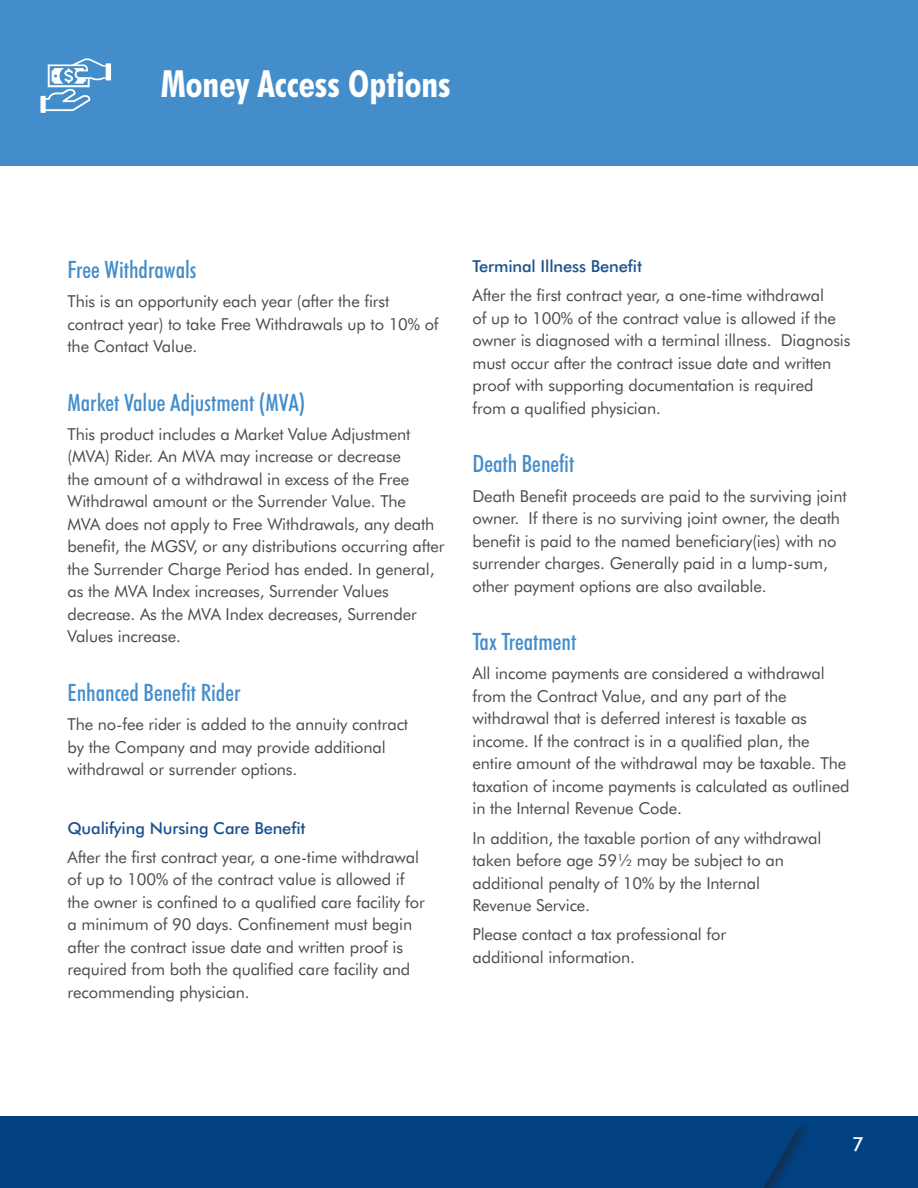
<style>
.page{position:relative;width:918px;height:1188px;background:#fff}
.page>*{position:absolute;margin:0;border:0;box-sizing:border-box;transform-origin:0 0}
.t1{font:700 condensed 37.5px "Futura BT";color:#fff}
.t2{font:500 condensed 24px "Futura BT";color:#448dcb}
.t3{font:500 19.5px "Futura BT";color:#fff}
.t4{font:16.5px/22.5px "Futura BT";letter-spacing:-.01em;color:#4b4c4d}
.t5{font:500 16.5px "Futura BT";letter-spacing:-.01em;color:#1d528f}
</style>
<div class="page">
<div style="left:0;top:0;width:918px;height:166px;background:#448dcb"></div>
<div style="left:0;top:1116px;width:918px;height:72px;background:#014081"></div>
<svg style="left:764px;top:1126px;width:41px;height:62px"></svg>
<svg style="left:41px;top:58px;width:70px;height:55px"></svg>
<p class="t1" style="left:161px;top:60px;width:291px">Money Access Options</p>
<p class="t2" style="left:68px;top:255px;width:130px">Free Withdrawals</p>
<p class="t4" style="left:68px;top:290px;width:373px">This is an opportunity each year (after the first contract year) to take Free Withdrawals up to 10% of the Contact Value.</p>
<p class="t2" style="left:68px;top:388px;width:239px">Market Value Adjustment (MVA)</p>
<p class="t4" style="left:68px;top:423px;width:379px">This product includes a Market Value Adjustment (MVA) Rider. An MVA may increase or decrease<br>the amount of a withdrawal in excess of the Free Withdrawal amount or the Surrender Value. The<br>MVA does not apply to Free Withdrawals, any death benefit, the MGSV, or any distributions occurring after the Surrender Charge Period has ended. In general, as the MVA Index increases, Surrender Values decrease. As the MVA Index decreases, Surrender Values increase.</p>
<p class="t2" style="left:68px;top:678px;width:175px">Enhanced Benefit Rider</p>
<p class="t4" style="left:68px;top:713px;width:342px">The no-fee rider is added to the annuity contract by the Company and may provide additional withdrawal or surrender options.</p>
<p class="t5" style="left:68px;top:818px;width:240px">Qualifying Nursing Care Benefit</p>
<p class="t4" style="left:68px;top:846px;width:359px">After the first contract year, a one-time withdrawal of up to 100% of the contract value is allowed if the owner is confined to a qualified care facility for a minimum of 90 days. Confinement must begin after the contract issue date and written proof is required from both the qualified care facility and recommending physician.</p>
<p class="t5" style="left:472px;top:256px;width:171px">Terminal Illness Benefit</p>
<p class="t4" style="left:472px;top:284px;width:380px">After the first contract year, a one-time withdrawal<br>of up to 100% of the contract value is allowed if the owner is diagnosed with a terminal illness. Diagnosis must occur after the contract issue date and written proof with supporting documentation is required from a qualified physician.</p>
<p class="t2" style="left:472px;top:449px;width:103px">Death Benefit</p>
<p class="t4" style="left:472px;top:484px;width:376px">Death Benefit proceeds are paid to the surviving joint owner. If there is no surviving joint owner, the death benefit is paid to the named beneficiary(ies) with no surrender charges. Generally paid in a lump-sum, other payment options are also available.</p>
<p class="t2" style="left:472px;top:627px;width:105px">Tax Treatment</p>
<p class="t4" style="left:472px;top:662px;width:378px">All income payments are considered a withdrawal from the Contract Value, and any part of the withdrawal that is deferred interest is taxable as income. If the contract is in a qualified plan, the entire amount of the withdrawal may be taxable. The taxation of income payments is calculated as outlined in the Internal Revenue Code.</p>
<p class="t4" style="left:472px;top:826px;width:350px">In addition, the taxable portion of any withdrawal taken before age 59½ may be subject to an additional penalty of 10% by the Internal Revenue Service.</p>
<p class="t4" style="left:472px;top:923px;width:255px">Please contact a tax professional for additional information.</p>
<p class="t3" style="left:852px;top:1133px;width:13px">7</p>
</div>
